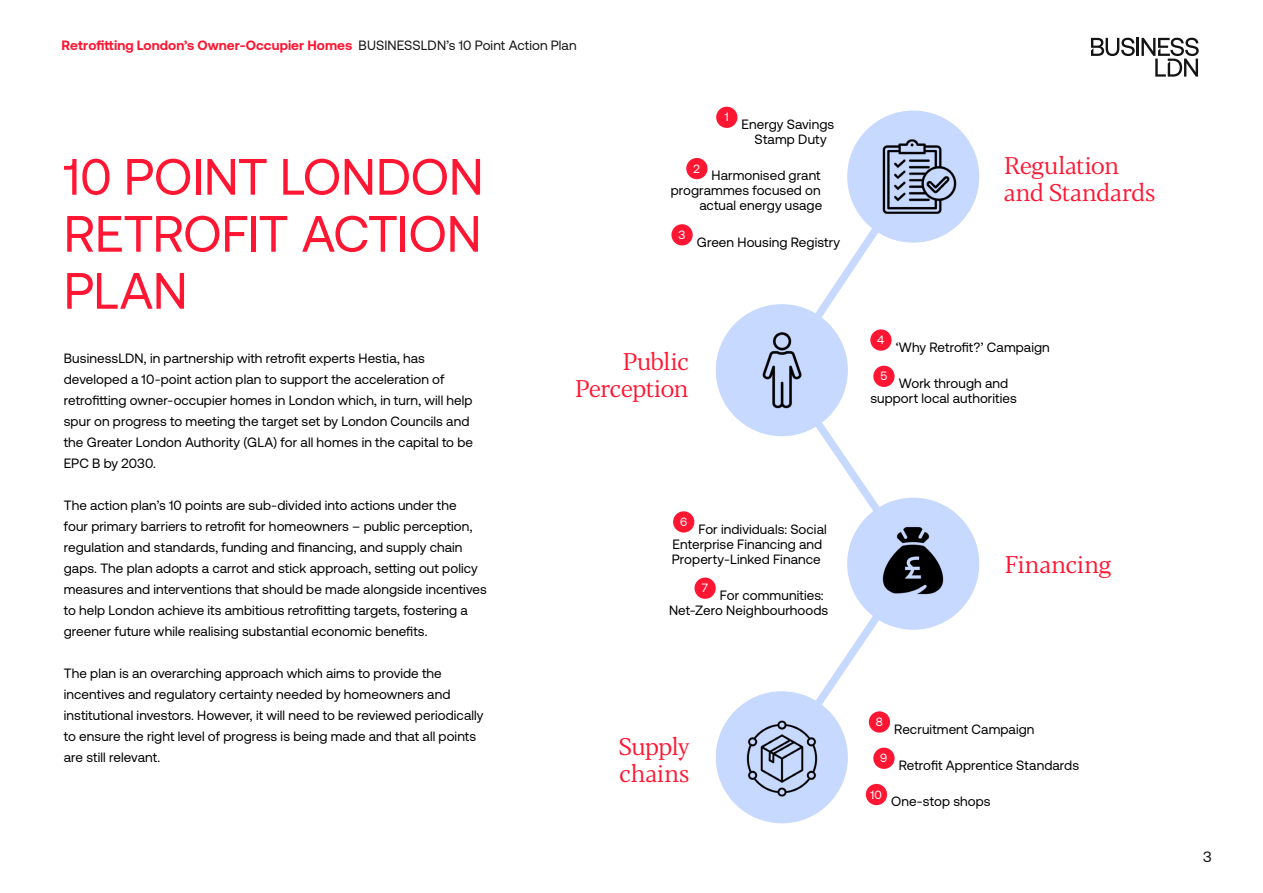
<style>
.page{position:relative;width:1263px;height:893px;background:#fff}
.page>*{position:absolute;margin:0;border:0;box-sizing:border-box;transform-origin:0 0}
.t1{font:51px/57px "Aeonik";letter-spacing:-.005em;color:#ff1632;text-align:justify}
.t2{font:24px/27px "Blacker Pro Text";letter-spacing:-.035em;color:#ff1632}
.t3{font:15px "Aeonik";color:#141414}
.t4{font:13.5px/21px "Aeonik";letter-spacing:.005em;color:#000}
.t5{font:700 13.5px "Aeonik";letter-spacing:.005em;color:#ff1632}
.t6{font:12px "Aeonik";color:#fff}
.s1{font-weight:400;color:#141414}
</style>
<div class="page">
<svg style="left:771px;top:167px;width:153px;height:601px"></svg>
<div style="left:847px;top:111px;width:132px;height:132px;background:#c7d9ff;border-radius:50%"></div>
<div style="left:716px;top:107px;width:21px;height:21px;background:#ff1632;border-radius:50%"></div>
<div style="left:686px;top:158px;width:21px;height:21px;background:#ff1632;border-radius:50%"></div>
<div style="left:671px;top:224px;width:22px;height:21px;background:#ff1632;border-radius:50%"></div>
<div style="left:847px;top:498px;width:132px;height:132px;background:#c7d9ff;border-radius:50%"></div>
<div style="left:673px;top:511px;width:21px;height:22px;background:#ff1632;border-radius:50%"></div>
<div style="left:694px;top:578px;width:22px;height:21px;background:#ff1632;border-radius:50%"></div>
<div style="left:716px;top:304px;width:132px;height:132px;background:#c7d9ff;border-radius:50%"></div>
<div style="left:870px;top:329px;width:21px;height:22px;background:#ff1632;border-radius:50%"></div>
<div style="left:873px;top:366px;width:21px;height:21px;background:#ff1632;border-radius:50%"></div>
<div style="left:716px;top:691px;width:132px;height:132px;background:#c7d9ff;border-radius:50%"></div>
<div style="left:869px;top:711px;width:21px;height:22px;background:#ff1632;border-radius:50%"></div>
<div style="left:873px;top:748px;width:21px;height:21px;background:#ff1632;border-radius:50%"></div>
<div style="left:866px;top:784px;width:21px;height:21px;background:#ff1632;border-radius:50%"></div>
<img style="left:866px;top:513px;width:94px;height:82px">
<img style="left:882px;top:129px;width:85px;height:95px">
<img style="left:734px;top:323px;width:95px;height:94px">
<img style="left:734px;top:711px;width:84px;height:95px">
<hr style="left:1136px;top:38px;width:3px;height:18px;background:#141414">
<svg style="left:1141px;top:38px;width:58px;height:39px"></svg>
<svg style="left:1091px;top:38px;width:44px;height:18px"></svg>
<p class="t5" style="left:62px;top:37px;width:516px">Retrofitting London’s Owner-Occupier Homes <span class="s1">BUSINESSLDN’s 10 Point Action Plan</span></p>
<h1 class="t1" style="left:64px;top:149px;width:421px">10 POINT LONDON RETROFIT ACTION PLAN</h1>
<p class="t6" style="left:725px;top:111px;width:5px">1</p>
<p class="t4" style="left:741px;top:117px;width:94px;line-height:15px;text-align:center">Energy Savings<br>Stamp Duty</p>
<p class="t6" style="left:693px;top:162px;width:8px">2</p>
<p class="t4" style="left:671px;top:168px;width:153px;line-height:15px;text-align:right">Harmonised grant programmes focused on actual energy usage</p>
<p class="t6" style="left:678px;top:228px;width:8px">3</p>
<p class="t4" style="left:697px;top:231px;width:145px">Green Housing Registry</p>
<p class="t4" style="left:64px;top:347px;width:411px">BusinessLDN, in partnership with retrofit experts Hestia, has developed a 10-point action plan to support the acceleration of retrofitting owner-occupier homes in London which, in turn, will help spur on progress to meeting the target set by London Councils and the Greater London Authority (GLA) for all homes in the capital to be EPC B by 2030.</p>
<p class="t4" style="left:64px;top:494px;width:424px">The action plan’s 10 points are sub-divided into actions under the<br>four primary barriers to retrofit for homeowners – public perception, regulation and standards, funding and financing, and supply chain gaps. The plan adopts a carrot and stick approach, setting out policy measures and interventions that should be made alongside incentives to help London achieve its ambitious retrofitting targets, fostering a greener future while realising substantial economic benefits.</p>
<p class="t4" style="left:64px;top:662px;width:421px">The plan is an overarching approach which aims to provide the incentives and regulatory certainty needed by homeowners and institutional investors. However, it will need to be reviewed periodically to ensure the right level of progress is being made and that all points are still relevant.</p>
<h2 class="t2" style="left:575px;top:348px;width:116px;text-align:right">Public<br>Perception</h2>
<p class="t6" style="left:680px;top:515px;width:9px">6</p>
<p class="t4" style="left:672px;top:521px;width:156px;line-height:15px;text-indent:27px">For individuals: Social<br>Enterprise Financing and<br>Property-Linked Finance</p>
<p class="t6" style="left:702px;top:581px;width:8px">7</p>
<p class="t4" style="left:669px;top:588px;width:161px;line-height:15px;text-indent:51px">For communities:<br>Net-Zero Neighbourhoods</p>
<h2 class="t2" style="left:618px;top:733px;width:72px">Supply chains</h2>
<h2 class="t2" style="left:1004px;top:151px;width:153px">Regulation and Standards</h2>
<p class="t6" style="left:877px;top:333px;width:9px">4</p>
<p class="t4" style="left:896px;top:337px;width:156px">‘Why Retrofit?’ Campaign</p>
<p class="t6" style="left:880px;top:370px;width:8px">5</p>
<p class="t4" style="left:870px;top:376px;width:148px;line-height:15px;text-indent:28px">Work through and support local authorities</p>
<h2 class="t2" style="left:1004px;top:550px;width:108px">Financing</h2>
<p class="t6" style="left:876px;top:715px;width:9px">8</p>
<p class="t6" style="left:880px;top:752px;width:9px">9</p>
<p class="t4" style="left:894px;top:718px;width:142px">Recruitment Campaign</p>
<p class="t4" style="left:899px;top:755px;width:182px">Retrofit Apprentice Standards</p>
<p class="t6" style="left:871px;top:788px;width:13px">10</p>
<p class="t4" style="left:891px;top:791px;width:101px">One-stop shops</p>
<p class="t3" style="left:1203px;top:849px;width:10px">3</p>
</div>
